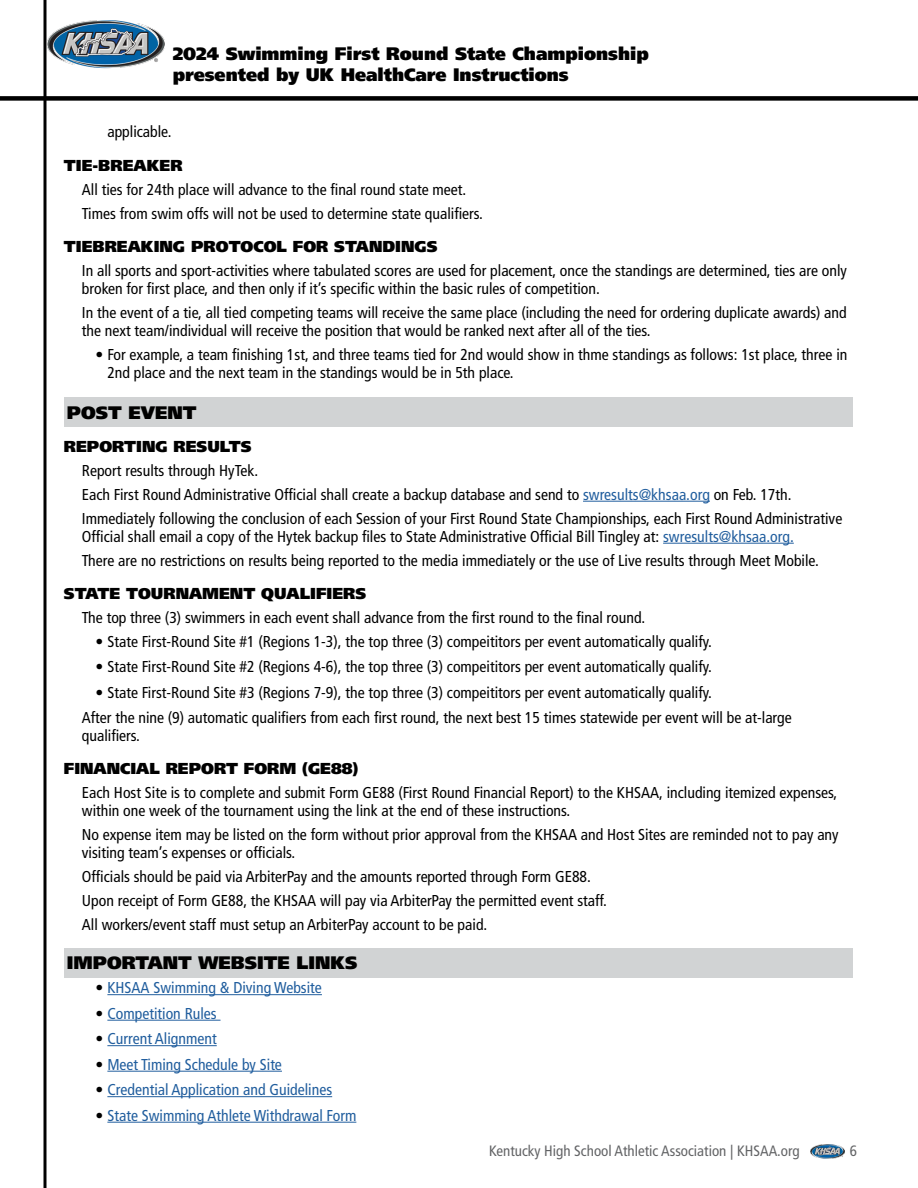
<style>
.page{position:relative;width:918px;height:1188px;background:#fff}
.page>*{position:absolute;margin:0;border:0;box-sizing:border-box;transform-origin:0 0}
.t1{font:900 18px/21.6px "Frutiger LT";color:#000}
.t2{font:condensed 15.75px/24px "Frutiger LT";color:#000}
.t3{font:condensed 15.75px "Frutiger LT";color:#215e9e}
.t4{font:900 15.75px "Frutiger LT";color:#000}
.t5{font:condensed 15px "Frutiger LT";color:#636466}
.s1{color:#215e9e}
.s2{color:#000}
</style>
<div class="page">
<div style="left:0;top:96px;width:918px;height:5px;background:#000"></div>
<hr style="left:44px;top:0;width:2px;height:1188px;background:#000">
<img style="left:811px;top:1145px;width:33px;height:14px">
<img style="left:48px;top:20px;width:116px;height:49px">
<div style="left:64px;top:398px;width:788px;height:29px;background:#d1d3d4"></div>
<hr style="left:583px;top:501px;width:127px;height:1px;background:#215e9e">
<hr style="left:663px;top:543px;width:131px;height:1px;background:#215e9e">
<div style="left:64px;top:948px;width:788px;height:29px;background:#d1d3d4"></div>
<hr style="left:107px;top:994px;width:215px;height:1px;background:#215e9e">
<hr style="left:107px;top:1020px;width:114px;height:1px;background:#215e9e">
<hr style="left:107px;top:1045px;width:110px;height:1px;background:#215e9e">
<hr style="left:107px;top:1071px;width:175px;height:1px;background:#215e9e">
<hr style="left:107px;top:1096px;width:225px;height:1px;background:#215e9e">
<hr style="left:107px;top:1122px;width:249px;height:1px;background:#215e9e">
<p class="t1" style="left:173px;top:42px;width:477px">2024 Swimming First Round State Championship presented by UK HealthCare Instructions</p>
<p class="t2" style="left:107px;top:119px;width:66px">applicable.</p>
<p class="t4" style="left:64px;top:156px;width:120px">TIE-BREAKER</p>
<p class="t2" style="left:82px;top:178px;width:403px">All ties for 24th place will advance to the final round state meet.<br>Times from swim offs will not be used to determine state qualifiers.</p>
<p class="t4" style="left:64px;top:237px;width:375px">TIEBREAKING PROTOCOL FOR STANDINGS</p>
<p class="t2" style="left:82px;top:262px;width:767px;line-height:18px">In all sports and sport-activities where tabulated scores are used for placement, once the standings are determined, ties are only broken for first place, and then only if it’s specific within the basic rules of competition.</p>
<p class="t2" style="left:82px;top:304px;width:766px;line-height:18px">In the event of a tie, all tied competing teams will receive the same place (including the need for ordering duplicate awards) and the next team/individual will receive the position that would be ranked next after all of the ties.</p>
<p class="t2" style="left:107px;top:346px;width:742px;line-height:18px;text-indent:-12px">• For example, a team finishing 1st, and three teams tied for 2nd would show in thme standings as follows: 1st place, three in<br>2nd place and the next team in the standings would be in 5th place.</p>
<p class="t1" style="left:67px;top:401px;width:131px">POST EVENT</p>
<p class="t4" style="left:64px;top:436px;width:189px">REPORTING RESULTS</p>
<p class="t2" style="left:82px;top:458px;width:762px">Report results through HyTek.<br>Each First Round Administrative Official shall create a backup database and send to <span class="s1">swresults@khsaa.org</span> on Feb. 17th.<br>Immediately following the conclusion of each Session of your First Round State Championships, each First Round Administrative</p>
<p class="t2" style="left:82px;top:524px;width:738px">Official shall email a copy of the Hytek backup files to State Administrative Official Bill Tingley at: <span class="s1">swresults@khsaa.org.<br></span>There are no restrictions on results being reported to the media immediately or the use of Live results through Meet Mobile.</p>
<p class="t4" style="left:64px;top:583px;width:304px">STATE TOURNAMENT QUALIFIERS</p>
<p class="t2" style="left:82px;top:605px;width:565px">The top three (3) swimmers in each event shall advance from the first round to the final round.</p>
<p class="t2" style="left:95px;top:629px;width:618px">• State First-Round Site #1 (Regions 1-3), the top three (3) compeititors per event automatically qualify.</p>
<p class="t2" style="left:95px;top:655px;width:618px">• State First-Round Site #2 (Regions 4-6), the top three (3) compeititors per event automatically qualify.</p>
<p class="t2" style="left:82px;top:680px;width:711px;line-height:25.5px;text-indent:13px">• State First-Round Site #3 (Regions 7-9), the top three (3) compeititors per event automatically qualify.<br>After the nine (9) automatic qualifiers from each first round, the next best 15 times statewide per event will be at-large</p>
<p class="t2" style="left:82px;top:724px;width:60px">qualifiers.</p>
<p class="t4" style="left:64px;top:759px;width:296px">FINANCIAL REPORT FORM (GE88)</p>
<p class="t2" style="left:82px;top:784px;width:757px;line-height:18px">Each Host Site is to complete and submit Form GE88 (First Round Financial Report) to the KHSAA, including itemized expenses, within one week of the tournament using the link at the end of these instructions.</p>
<p class="t2" style="left:82px;top:826px;width:758px;line-height:18px">No expense item may be listed on the form without prior approval from the KHSAA and Host Sites are reminded not to pay any visiting team’s expenses or officials.</p>
<p class="t2" style="left:82px;top:865px;width:526px">Officials should be paid via ArbiterPay and the amounts reported through Form GE88.<br>Upon receipt of Form GE88, the KHSAA will pay via ArbiterPay the permitted event staff.<br>All workers/event staff must setup an ArbiterPay account to be paid.</p>
<p class="t1" style="left:67px;top:952px;width:292px">IMPORTANT WEBSITE LINKS</p>
<p class="t3" style="left:95px;top:978px;width:228px"><span class="s2">•</span> KHSAA Swimming &amp; Diving Website</p>
<p class="t3" style="left:95px;top:1004px;width:123px"><span class="s2">•</span> Competition Rules</p>
<p class="t3" style="left:95px;top:1029px;width:123px"><span class="s2">•</span> Current Alignment</p>
<p class="t3" style="left:95px;top:1055px;width:188px"><span class="s2">•</span> Meet Timing Schedule by Site</p>
<p class="t3" style="left:95px;top:1080px;width:238px"><span class="s2">•</span> Credential Application and Guidelines</p>
<p class="t3" style="left:95px;top:1106px;width:262px"><span class="s2">•</span> State Swimming Athlete Withdrawal Form</p>
<p class="t5" style="left:489px;top:1142px;width:312px">Kentucky High School Athletic Association | KHSAA.org</p>
<p class="t5" style="left:850px;top:1142px;width:9px">6</p>
</div>
